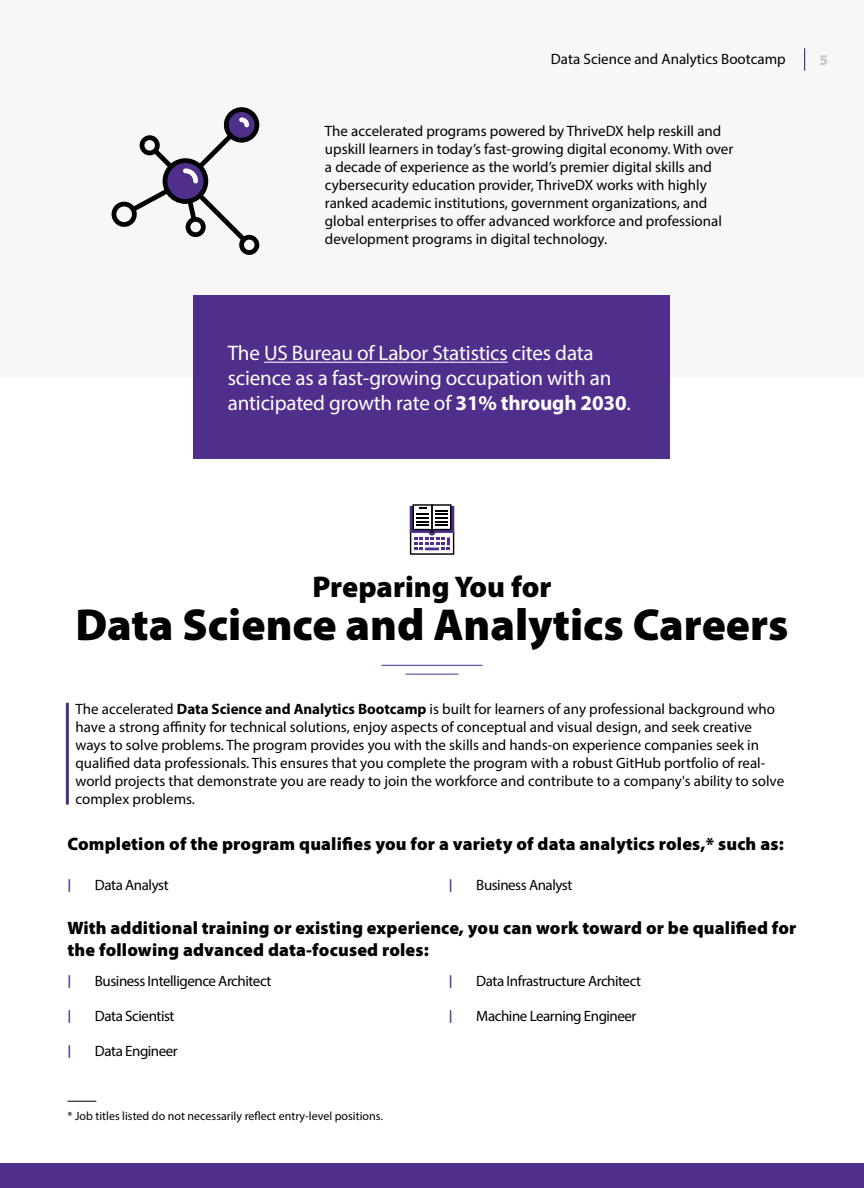
<style>
.page{position:relative;width:864px;height:1188px;background:#fff}
.page>*{position:absolute;margin:0;border:0;box-sizing:border-box;transform-origin:0 0}
.t1{font:900 45px "Myriad Pro";color:#000}
.t2{font:900 30px "Myriad Pro";color:#000}
.t3{font:21.15px/24.8px "Myriad Pro";letter-spacing:-.01em;color:#fff}
.t4{font:900 18px/22.5px "Myriad Pro";letter-spacing:.01em;color:#000}
.t5{font:15px/18px "Myriad Pro";color:#000}
.t6{font:15px "Myriad Pro";letter-spacing:-.03em;color:#000}
.t7{font:900 15px "Roboto";color:#4f2e8c}
.t8{font:900 15px "Myriad Pro";color:#c6cacb}
.t9{font:12px "Myriad Pro";color:#000}
.s1{font-weight:700}
</style>
<div class="page">
<svg style="left:410px;top:504px;width:44px;height:51px"></svg>
<hr style="left:381px;top:665px;width:102px;height:1px;background:#4f2e8c">
<hr style="left:406px;top:674px;width:52px;height:1px;background:#4f2e8c">
<svg style="left:68px;top:1101px;width:28px;height:1px"></svg>
<hr style="left:66px;top:703px;width:3px;height:102px;background:#4f2e8c">
<div style="left:0;top:0;width:864px;height:377px;background:#f7f7f7"></div>
<div style="left:194px;top:296px;width:476px;height:163px;background:#4f2e8c"></div>
<hr style="left:264px;top:362px;width:244px;height:1px;background:#fff">
<svg style="left:112px;top:107px;width:147px;height:148px"></svg>
<div style="left:0;top:1163px;width:864px;height:25px;background:#4f2e8c"></div>
<svg style="left:804px;top:48px;width:1px;height:23px"></svg>
<p class="t5" style="left:551px;top:50px;width:236px">Data Science and Analytics Bootcamp</p>
<p class="t8" style="left:819px;top:50px;width:10px">5</p>
<p class="t5" style="left:325px;top:121px;width:410px">The accelerated programs powered by ThriveDX help reskill and upskill learners in today’s fast-growing digital economy. With over a decade of experience as the world’s premier digital skills and cybersecurity education provider, ThriveDX works with highly ranked academic institutions, government organizations, and global enterprises to offer advanced workforce and professional development programs in digital technology.</p>
<h3 class="t3" style="left:228px;top:340px;width:405px">The US Bureau of Labor Statistics cites data science as a fast-growing occupation with an anticipated growth rate of <span class="s1">31% through 2030</span>.</h3>
<h2 class="t2" style="left:312px;top:567px;width:241px">Preparing You for</h2>
<h1 class="t1" style="left:75px;top:595px;width:715px">Data Science and Analytics Careers</h1>
<p class="t5" style="left:76px;top:700px;width:710px">The accelerated <span class="s1">Data Science and Analytics Bootcamp</span> is built for learners of any professional background who have a strong affinity for technical solutions, enjoy aspects of conceptual and visual design, and seek creative ways to solve problems. The program provides you with the skills and hands-on experience companies seek in qualified data professionals. This ensures that you complete the program with a robust GitHub portfolio of real&shy;world projects that demonstrate you are ready to join the workforce and contribute to a company's ability to solve complex problems.</p>
<p class="t4" style="left:68px;top:832px;width:718px">Completion of the program qualifies you for a variety of data analytics roles,* such as:</p>
<p class="t7" style="left:68px;top:874px;width:5px">|</p>
<p class="t6" style="left:95px;top:876px;width:75px">Data Analyst</p>
<p class="t7" style="left:449px;top:874px;width:5px">|</p>
<p class="t6" style="left:476px;top:876px;width:98px">Business Analyst</p>
<p class="t4" style="left:68px;top:916px;width:731px">With additional training or existing experience, you can work toward or be qualified for the following advanced data-focused roles:</p>
<p class="t7" style="left:68px;top:970px;width:5px">|</p>
<p class="t6" style="left:95px;top:971px;width:178px">Business Intelligence Architect</p>
<p class="t7" style="left:68px;top:1005px;width:5px">|</p>
<p class="t6" style="left:95px;top:1006px;width:81px">Data Scientist</p>
<p class="t7" style="left:68px;top:1040px;width:5px">|</p>
<p class="t6" style="left:95px;top:1041px;width:84px">Data Engineer</p>
<p class="t9" style="left:68px;top:1109px;width:317px">* Job titles listed do not necessarily reflect entry-level positions.</p>
<p class="t7" style="left:449px;top:970px;width:5px">|</p>
<p class="t6" style="left:476px;top:971px;width:166px">Data Infrastructure Architect</p>
<p class="t7" style="left:449px;top:1005px;width:5px">|</p>
<p class="t6" style="left:476px;top:1006px;width:162px">Machine Learning Engineer</p>
</div>
